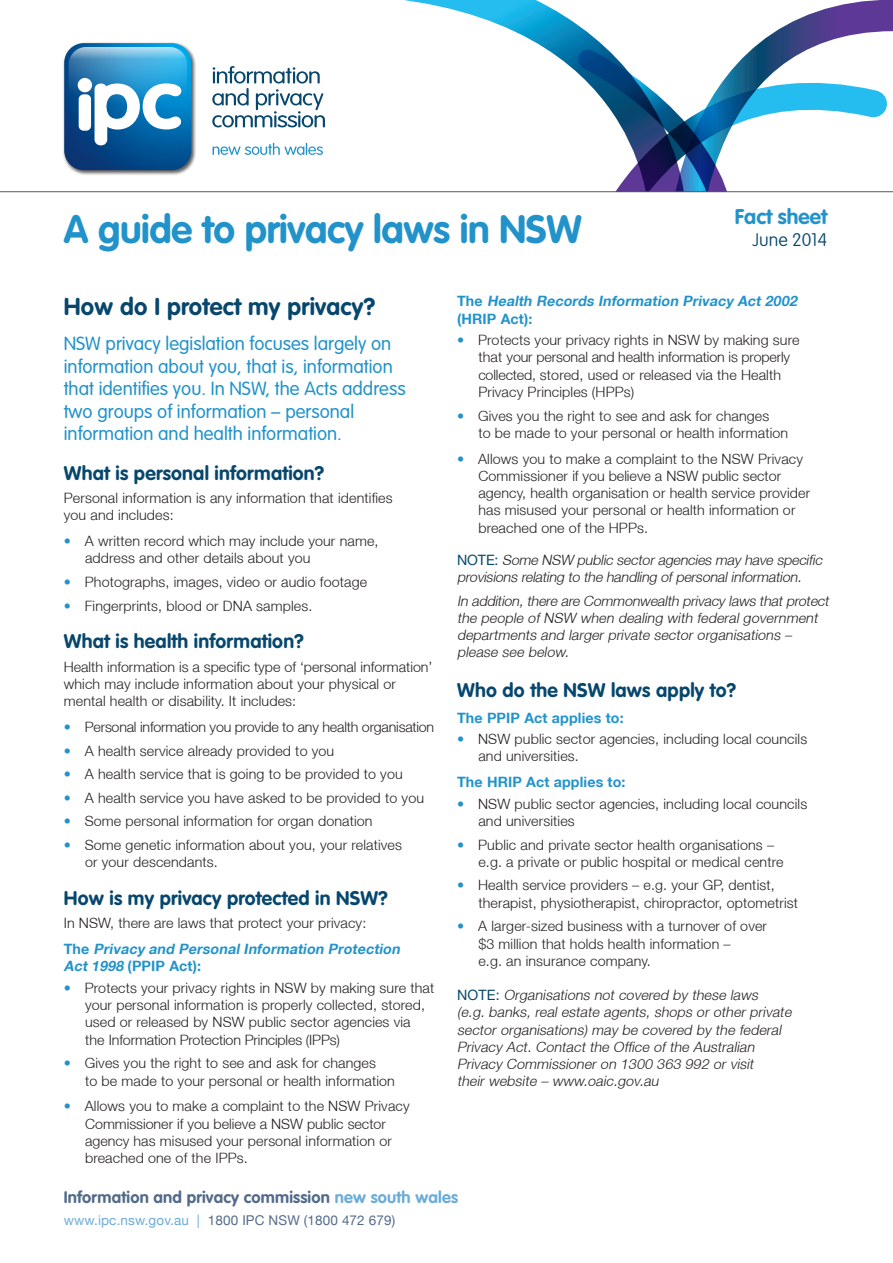
<style>
.page{position:relative;width:893px;height:1263px;background:#fff}
.page>*{position:absolute;margin:0;border:0;box-sizing:border-box;transform-origin:0 0}
._01_Heading_1_factsh{font:700 39px "VAG Rounded Std";letter-spacing:-.01em;color:#2293ca}
._01_Heading_2{font:700 24px "VAG Rounded Std";letter-spacing:.01em;color:#07476d}
.t1{font:700 21px "VAG Rounded Std";color:#2293ca}
._01_Heading_3{font:700 19.5px "VAG Rounded Std";letter-spacing:.01em;color:#07476d}
._02_intro_para{font:300 18.75px/22.5px "VAG Rounded Std";color:#2293ca}
.t2{font:100 18px "VAG Rounded Std";color:#07476d}
.t3{font:700 16.5px "VAG Rounded Std";letter-spacing:.01em;color:#536b8a}
._02_Body{font:300 14.25px/17.2px "Helvetica Neue LT";letter-spacing:.01em;color:#231f20}
._02_Body-2{font:italic 300 14.25px/17.2px "Helvetica Neue LT";color:#231f20}
._01_Heading_3-2{font:italic 300 14.25px/17.2px "Helvetica Neue LT";color:#231f20}
._02_Body-3{font:italic 700 14.25px/17.2px "Helvetica Neue LT";color:#2293ca}
._02_Body-4{font:300 14.25px "Helvetica Neue LT";letter-spacing:-.015em;color:#231f20}
._02_Body-5{font:700 14.25px "Helvetica Neue LT";letter-spacing:.01em;color:#2293ca}
.t4{font:13.5px "Helvetica Neue LT";letter-spacing:.01em;color:#536b8a}
.s1{color:#2293ca}
.s2{font-style:normal}
.s3{font-weight:400;font-style:normal;color:#07476d}
.s4{color:#6cacd8}
</style>
<div class="page">
<svg style="left:732px;top:0;width:161px;height:81px"></svg>
<svg style="left:687px;top:81px;width:200px;height:110px"></svg>
<svg style="left:323px;top:0;width:364px;height:191px"></svg>
<hr style="left:0;top:191px;width:893px;height:1px;background:#535860">
<img style="left:63px;top:42px;width:133px;height:133px">
<svg style="left:213px;top:143px;width:110px;height:12px"></svg>
<svg style="left:212px;top:66px;width:113px;height:61px"></svg>
<svg style="left:64px;top:43px;width:127px;height:127px"></svg>
<div style="left:79px;top:94px;width:12px;height:37px;background:#fff;border-radius:5px"></div>
<div style="left:78px;top:78px;width:14px;height:14px;background:#fff;border-radius:50%"></div>
<p class="_01_Heading_1_factsh" style="left:64px;top:206px;width:519px">A guide to privacy laws in NSW</p>
<h3 class="t1" style="left:735px;top:205px;width:94px">Fact sheet</h3>
<p class="t2" style="left:753px;top:229px;width:76px">June 2014</p>
<p class="_01_Heading_2" style="left:64px;top:292px;width:313px">How do I protect my privacy?</p>
<p class="_02_intro_para" style="left:64px;top:333px;width:343px">NSW privacy legislation focuses largely on information about you, that is, information that identifies you. In NSW, the Acts address two groups of information – personal information and health information.</p>
<p class="_01_Heading_3" style="left:64px;top:461px;width:262px">What is personal information?</p>
<p class="_02_Body" style="left:64px;top:489px;width:330px">Personal information is any information that identifies you and includes:</p>
<p class="_02_Body" style="left:85px;top:532px;width:295px;text-indent:-21px"><span class="s1">•</span> A written record which may include your name, address and other details about you</p>
<p class="_02_Body" style="left:64px;top:573px;width:305px"><span class="s1">•</span> Photographs, images, video or audio footage</p>
<p class="_02_Body" style="left:64px;top:597px;width:250px"><span class="s1">•</span> Fingerprints, blood or DNA samples.</p>
<p class="_01_Heading_3" style="left:64px;top:630px;width:241px">What is health information?</p>
<p class="_02_Body" style="left:64px;top:658px;width:370px">Health information is a specific type of ‘personal information’ which may include information about your physical or mental health or disability. It includes:</p>
<p class="_02_Body-4" style="left:64px;top:718px;width:372px"><span class="s1">•</span> Personal information you provide to any health organisation</p>
<p class="_02_Body" style="left:64px;top:742px;width:272px"><span class="s1">•</span> A health service already provided to you</p>
<p class="_02_Body" style="left:64px;top:765px;width:340px"><span class="s1">•</span> A health service that is going to be provided to you</p>
<p class="_02_Body" style="left:64px;top:789px;width:362px"><span class="s1">•</span> A health service you have asked to be provided to you</p>
<p class="_02_Body" style="left:64px;top:812px;width:310px"><span class="s1">•</span> Some personal information for organ donation</p>
<p class="_02_Body" style="left:85px;top:836px;width:318px;text-indent:-21px"><span class="s1">•</span> Some genetic information about you, your relatives or your descendants.</p>
<p class="_01_Heading_3" style="left:64px;top:886px;width:325px">How is my privacy protected in NSW?</p>
<p class="_02_Body" style="left:64px;top:914px;width:304px">In NSW, there are laws that protect your privacy:</p>
<p class="_02_Body-3" style="left:64px;top:940px;width:341px"><span class="s2">T h e</span> Privacy and Personal Information Protection<br>Act 1998 <span class="s2">(PPIP Act):</span></p>
<p class="_02_Body" style="left:85px;top:979px;width:351px;text-indent:-21px"><span class="s1">•</span> Protects your privacy rights in NSW by making sure that your personal information is properly collected, stored, used or released by NSW public sector agencies via<br>the Information Protection Principles (IPPs)</p>
<p class="_02_Body" style="left:85px;top:1054px;width:311px;text-indent:-21px"><span class="s1">•</span> Gives you the right to see and ask for changes<br>to be made to your personal or health information</p>
<p class="_02_Body" style="left:85px;top:1097px;width:326px;text-indent:-21px"><span class="s1">•</span> Allows you to make a complaint to the NSW Privacy Commissioner if you believe a NSW public sector agency has misused your personal information or breached one of the IPPs.</p>
<p class="_02_Body-3" style="left:457px;top:292px;width:344px"><span class="s2">T h e</span> Health Records Information Privacy Act 2002 <span class="s2">(HRIP Act):</span></p>
<p class="_02_Body" style="left:478px;top:331px;width:323px;text-indent:-21px"><span class="s1">•</span> Protects your privacy rights in NSW by making sure that your personal and health information is properly collected, stored, used or released via the Health Privacy Principles (HPPs)</p>
<p class="_02_Body" style="left:478px;top:407px;width:311px;text-indent:-21px"><span class="s1">•</span> Gives you the right to see and ask for changes<br>to be made to your personal or health information</p>
<p class="_02_Body" style="left:478px;top:450px;width:333px;text-indent:-21px"><span class="s1">•</span> Allows you to make a complaint to the NSW Privacy Commissioner if you believe a NSW public sector agency, health organisation or health service provider has misused your personal or health information or breached one of the HPPs.</p>
<p class="_02_Body-2" style="left:457px;top:551px;width:369px"><span class="s3">N O T E :</span> Some NSW public sectoragencies may have specific provisions relating to the handling ofpersonalinformation.</p>
<p class="_02_Body-2" style="left:457px;top:592px;width:376px">In addition,there are Commonwealth privacy laws thatprotect the people of NSW when dealing with federal government departments and larger private sector organisations – please see below.</p>
<p class="_01_Heading_3" style="left:457px;top:678px;width:281px">Who do the NSW laws apply to?</p>
<p class="_02_Body-5" style="left:457px;top:709px;width:168px">The PPIP Act applies to:</p>
<p class="_02_Body" style="left:478px;top:730px;width:330px;text-indent:-21px"><span class="s1">•</span> NSW public sector agencies, including local councils and universities.</p>
<p class="_02_Body-5" style="left:457px;top:773px;width:170px">The HRIP Act applies to:</p>
<p class="_02_Body" style="left:478px;top:795px;width:330px;text-indent:-21px"><span class="s1">•</span> NSW public sector agencies, including local councils and universities</p>
<p class="_02_Body" style="left:478px;top:835px;width:307px;text-indent:-21px"><span class="s1">•</span> Public and private sector health organisations – e.g. a private or public hospital or medical centre</p>
<p class="_02_Body" style="left:478px;top:876px;width:321px;text-indent:-21px"><span class="s1">•</span> Health service providers – e.g. your GP, dentist, therapist, physiotherapist, chiropractor, optometrist</p>
<p class="_02_Body" style="left:478px;top:917px;width:290px;text-indent:-21px"><span class="s1">•</span> A larger-sized business with a turnover of over $3 million that holds health information –<br>e.g. an insurance company.</p>
<p class="_01_Heading_3-2" style="left:457px;top:986px;width:339px"><span class="s3">N O T E :</span> Organisations not covered by these laws (e.g. banks, real estate agents, shops or other private sector organisations) may be covered by the federal Privacy Act. Contact the Office of the Australian Privacy Commissioner on 1300 363 992 or visit<br>their website – www.oaic.gov.au</p>
<p class="t3" style="left:64px;top:1188px;width:396px">Information and privacy commission <span class="s4">new south wales</span></p>
<p class="t4" style="left:64px;top:1212px;width:333px"><span class="s4">www.ipc.nsw.gov.au |</span> 1800 IPC NSW (1800 472 679)</p>
</div>
